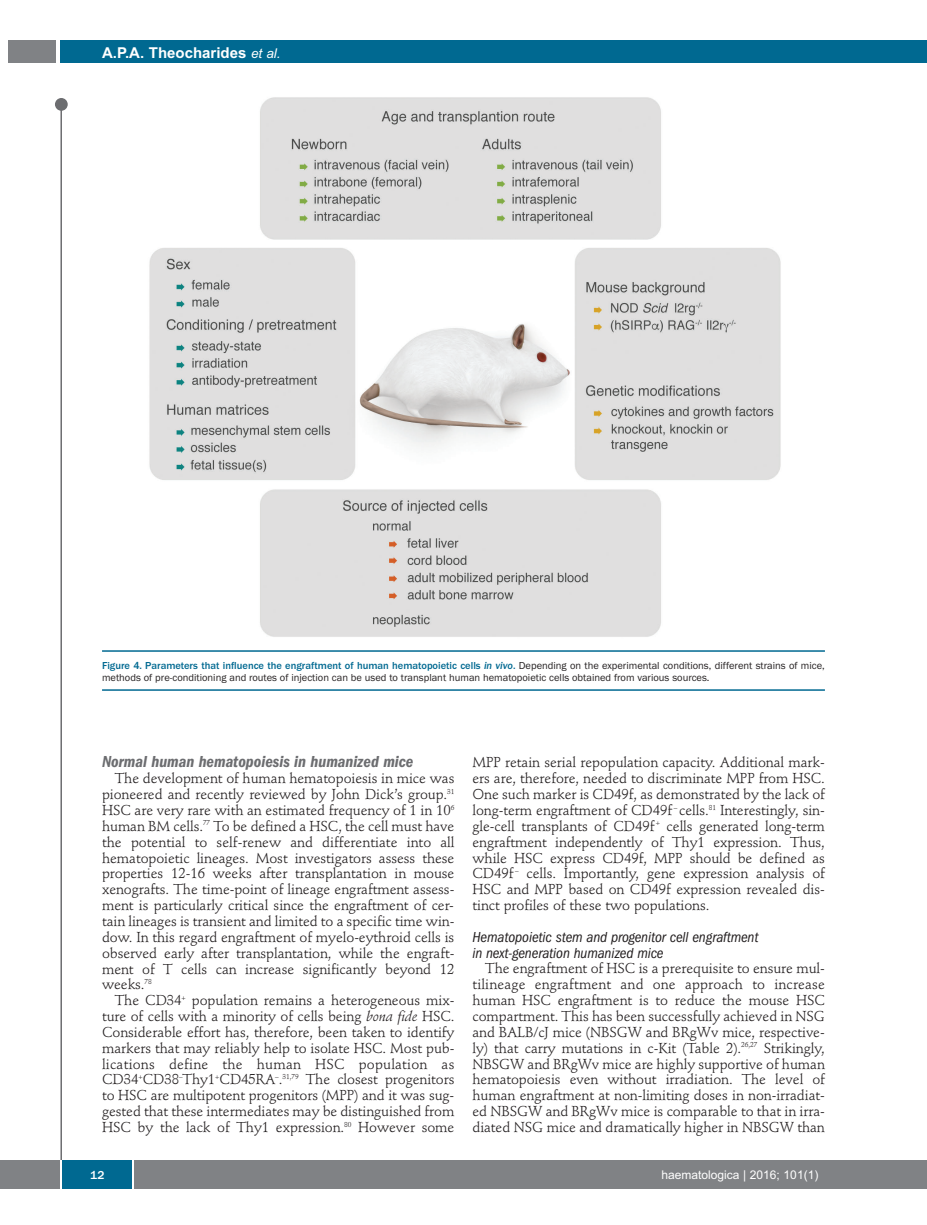
<style>
.page{position:relative;width:927px;height:1225px;background:#fff}
.page>*{position:absolute;margin:0;border:0;box-sizing:border-box;transform-origin:0 0}
.t1{font:italic 600 condensed 16.5px "Franklin Gothic";color:#6c6d70}
.t2{font:italic condensed 15px/15.9px "Franklin Gothic";letter-spacing:-.005em;color:#231f20}
.t3{font:700 15px "Arial";color:#fff}
.t4{font:14.25px/15.9px "Stempel Schneidler";letter-spacing:-.005em;color:#231f20;text-align:justify}
.t5{font:12px "Arial";color:#fff}
.t6{font:500 12px "Franklin Gothic";color:#fff}
.t7{font:10.5px/12px "Franklin Gothic";color:#231f20}
.s1{font-weight:400;font-style:italic;font-size:13.5px}
.s2{font-weight:500;color:#006991}
.s3{font-weight:500;font-style:italic;color:#006991}
.s4{font-style:italic}
</style>
<div class="page">
<div style="left:911px;top:40px;width:16px;height:22px;background:#006991"></div>
<div style="left:910px;top:1160px;width:17px;height:28px;background:#808285"></div>
<div style="left:55px;top:98px;width:13px;height:13px;background:#6c6d70;border-radius:50%"></div>
<hr style="left:60px;top:101px;width:2px;height:1061px;background:#6c6d70">
<div style="left:60px;top:40px;width:852px;height:22px;background:#006991"></div>
<div style="left:9px;top:40px;width:47px;height:22px;background:#808285"></div>
<div style="left:0;top:1160px;width:911px;height:28px;background:#808285"></div>
<div style="left:62px;top:1160px;width:71px;height:28px;background:#006991"></div>
<hr style="left:60px;top:1160px;width:2px;height:28px;background:#fff">
<svg style="left:133px;top:1160px;width:1px;height:28px"></svg>
<img style="left:149px;top:97px;width:632px;height:540px">
<hr style="left:102px;top:650px;width:723px;height:2px;background:#006991">
<hr style="left:102px;top:689px;width:723px;height:2px;background:#006991">
<p class="t3" style="left:102px;top:44px;width:180px">A.P.A. Theocharides <span class="s1">et al.</span></p>
<p class="t7" style="left:102px;top:659px;width:724px"><span class="s2">Figure 4. Parameters that influence the engraftment of human hematopoietic cells</span> <span class="s3">in vivo</span><span class="s2">.</span> Depending on the experimental conditions, different strains of mice, methods of pre-conditioning and routes of injection can be used to transplant human hematopoietic cells obtained from various sources.</p>
<p class="t1" style="left:102px;top:756px;width:313px">Normal human hematopoiesis in humanized mice</p>
<p class="t4" style="left:102px;top:772px;width:354px;text-indent:13px">The development of human hematopoiesis in mice was pioneered and recently reviewed by John Dick’s group.<sup>31<br></sup>HSC are very rare with an estimated frequency of 1 in 10<sup>6 </sup>human BM cells.<sup>77</sup> To be defined a HSC, the cell must have the potential to self-renew and differentiate into all hematopoietic lineages. Most investigators assess these properties 12-16 weeks after transplantation in mouse xenografts. The time-point of lineage engraftment assess&shy;ment is particularly critical since the engraftment of cer&shy;tain lineages is transient and limited to a specific time win&shy;dow. In this regard engraftment of myelo-eythroid cells is observed early after transplantation, while the engraft&shy;ment of T cells can increase significantly beyond 12 weeks.<sup>78</sup></p>
<p class="t4" style="left:102px;top:993px;width:354px;text-indent:13px">The CD34<sup>+</sup> population remains a heterogeneous mix&shy;ture of cells with a minority of cells being <span class="s4">bona fide</span> HSC.<br>Considerable effort has, therefore, been taken to identify markers that may reliably help to isolate HSC. Most pub&shy;lications define the human HSC population as CD34<sup>+</sup>CD38<sup>–</sup>Thy1<sup>+</sup>CD45RA<sup>–</sup>.<sup>31,79</sup> The closest progenitors to HSC are multipotent progenitors (MPP) and it was sug&shy;gested that these intermediates may be distinguished from HSC by the lack of Thy1 expression.<sup>80</sup> However some</p>
<p class="t4" style="left:472px;top:756px;width:354px">MPP retain serial repopulation capacity. Additional mark&shy;ers are, therefore, needed to discriminate MPP from HSC.<br>One such marker is CD49f, as demonstrated by the lack of long-term engraftment of CD49f <sup>–</sup> cells.<sup>81</sup> Interestingly, sin&shy;gle-cell transplants of CD49f <sup>+</sup> cells generated long-term engraftment independently of Thy1 expression. Thus, while HSC express CD49f, MPP should be defined as CD49f <sup>–</sup> cells. Importantly, gene expression analysis of HSC and MPP based on CD49f expression revealed dis&shy;tinct profiles of these two populations.</p>
<p class="t2" style="left:472px;top:930px;width:288px">Hematopoietic stem and progenitor cell engraftment in next-generation humanized mice</p>
<p class="t4" style="left:472px;top:962px;width:354px;text-indent:13px">The engraftment of HSC is a prerequisite to ensure mul&shy;tilineage engraftment and one approach to increase human HSC engraftment is to reduce the mouse HSC compartment. This has been successfully achieved in NSG and BALB/cJ mice (NBSGW and BRgWv mice, respective&shy;ly) that carry mutations in c-Kit (Table 2).<sup>26,27</sup> Strikingly, NBSGW and BRgWv mice are highly supportive of human hematopoiesis even without irradiation. The level of human engraftment at non-limiting doses in non-irradiat&shy;ed NBSGW and BRgWv mice is comparable to that in irra&shy;diated NSG mice and dramatically higher in NBSGW than</p>
<p class="t6" style="left:90px;top:1167px;width:16px">12</p>
<p class="t5" style="left:661px;top:1167px;width:158px">haematologica | 2016; 101(1)</p>
</div>
